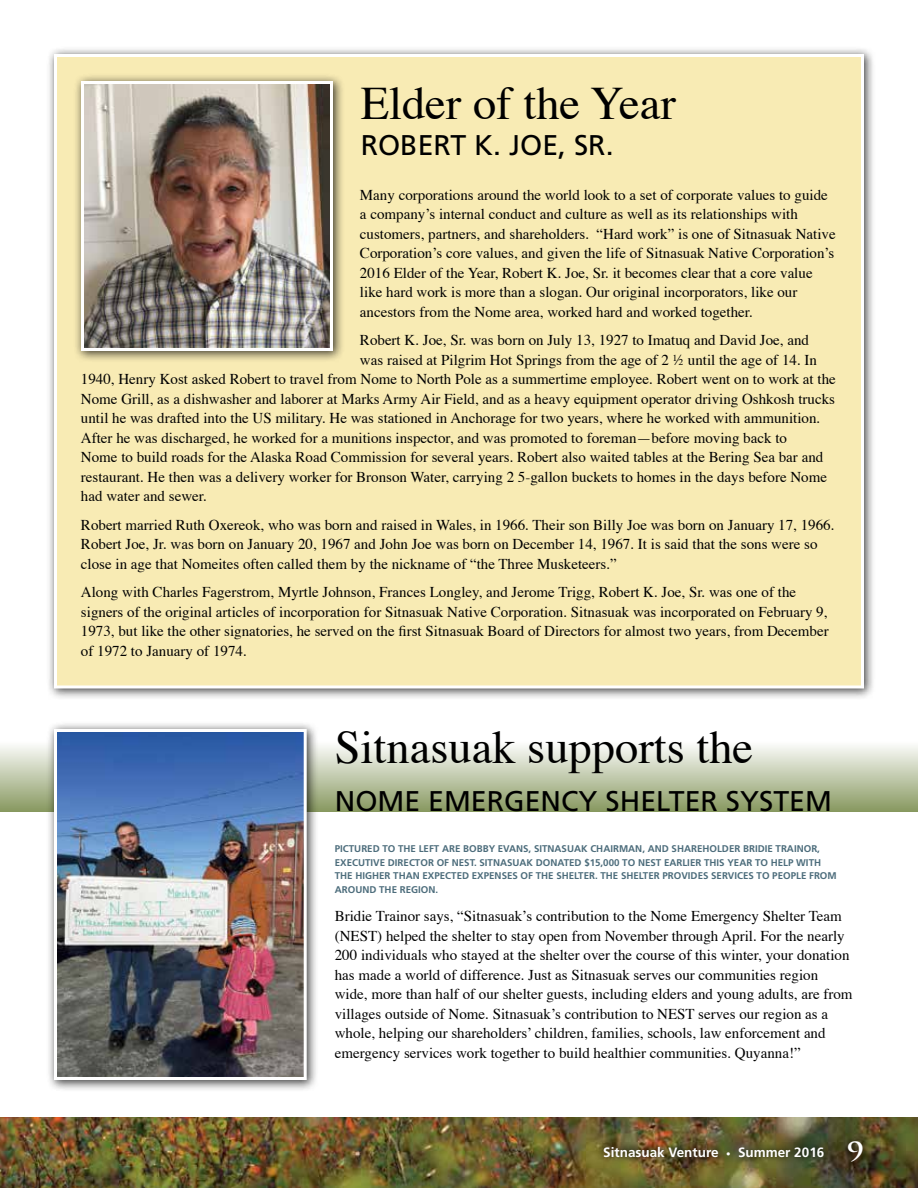
<style>
.page{position:relative;width:918px;height:1188px;background:#fff}
.page>*{position:absolute;margin:0;border:0;box-sizing:border-box;transform-origin:0 0}
.t1{font:46.5px "Times";color:#000}
.t2{font:700 30px "Trajan Pro";color:#fff}
.t3{font:28.5px "Frutiger";color:#000}
.t4{font:15px/19.5px "Times";color:#000}
.t5{font:700 13.5px "Frutiger";color:#fff}
.t6{font:700 9.75px/13.5px "Frutiger";color:#4d6d7c}
.s1{font-size:9px}
</style>
<div class="page">
<div style="left:0;top:741px;width:918px;height:70px;background:linear-gradient(to bottom,#fefefe,#8b9b64)"></div>
<img style="left:0;top:1118px;width:918px;height:70px">
<img style="left:597px;top:1134px;width:273px;height:35px">
<div style="left:46px;top:46px;width:830px;height:654px;background:#000;opacity:.75"></div>
<div style="left:54px;top:54px;width:810px;height:634px;background:#f8ebb4;border:3px solid #fff"></div>
<div style="left:73px;top:73px;width:272px;height:290px;background:#000;opacity:.75"></div>
<img style="left:85px;top:85px;width:244px;height:262px">
<div style="left:81px;top:81px;width:252px;height:270px;border:3px solid #fff"></div>
<div style="left:46px;top:721px;width:273px;height:371px;background:#000;opacity:.75"></div>
<img style="left:58px;top:733px;width:245px;height:343px">
<div style="left:54px;top:729px;width:253px;height:351px;border:3px solid #fff"></div>
<h1 class="t1" style="left:361px;top:74px;width:317px">Elder of the Year</h1>
<h3 class="t3" style="left:361px;top:128px;width:254px">ROBERT K. JOE, SR.</h3>
<p class="t4" style="left:360px;top:186px;width:477px">Many corporations around the world look to a set of corporate values to guide a company’s internal conduct and culture as well as its relationships with customers, partners, and shareholders. “Hard work” is one of Sitnasuak Native Corporation’s core values, and given the life of Sitnasuak Native Corporation’s 2016 Elder of the Year, Robert K. Joe, Sr. it becomes clear that a core value like hard work is more than a slogan. Our original incorporators, like our ancestors from the Nome area, worked hard and worked together.</p>
<p class="t4" style="left:360px;top:331px;width:451px">Robert K. Joe, Sr. was born on July 13, 1927 to Imatuq and David Joe, and</p>
<p class="t4" style="left:360px;top:351px;width:459px">was raised at Pilgrim Hot Springs from the age of 2 ½ until the age of 14. In</p>
<p class="t4" style="left:81px;top:370px;width:756px">1940, Henry Kost asked Robert to travel from Nome to North Pole as a summertime employee. Robert went on to work at the</p>
<p class="t4" style="left:81px;top:390px;width:756px">Nome Grill, as a dishwasher and laborer at Marks Army Air Field, and as a heavy equipment operator driving Oshkosh trucks</p>
<p class="t4" style="left:81px;top:409px;width:741px">until he was drafted into the US military. He was stationed in Anchorage for two years, where he worked with ammunition.</p>
<p class="t4" style="left:81px;top:429px;width:708px">After he was discharged, he worked for a munitions inspector, and was promoted to foreman—before moving back to</p>
<p class="t4" style="left:81px;top:448px;width:744px">Nome to build roads for the Alaska Road Commission for several years. Robert also waited tables at the Bering Sea bar and</p>
<p class="t4" style="left:81px;top:468px;width:748px">restaurant. He then was a delivery worker for Bronson Water, carrying 2 5-gallon buckets to homes in the days before Nome</p>
<p class="t4" style="left:81px;top:487px;width:127px">had water and sewer.</p>
<p class="t4" style="left:81px;top:516px;width:755px">Robert married Ruth Oxereok, who was born and raised in Wales, in 1966. Their son Billy Joe was born on January 17, 1966.<br>Robert Joe, Jr. was born on January 20, 1967 and John Joe was born on December 14, 1967. It is said that the sons were so close in age that Nomeites often called them by the nickname of “the Three Musketeers.”</p>
<p class="t4" style="left:81px;top:583px;width:749px">Along with Charles Fagerstrom, Myrtle Johnson, Frances Longley, and Jerome Trigg, Robert K. Joe, Sr. was one of the signers of the original articles of incorporation for Sitnasuak Native Corporation. Sitnasuak was incorporated on February 9, 1973, but like the other signatories, he served on the first Sitnasuak Board of Directors for almost two years, from December of 1972 to January of 1974.</p>
<h1 class="t1" style="left:335px;top:718px;width:420px">Sitnasuak supports the</h1>
<h3 class="t3" style="left:335px;top:784px;width:499px">NOME EMERGENCY SHELTER SYSTEM</h3>
<p class="t6" style="left:335px;top:842px;width:503px">PICTURED TO THE LEFT ARE BOBBY EVANS, SITNASUAK CHAIRMAN, AND SHAREHOLDER BRIDIE TRAINOR, EXECUTIVE DIRECTOR OF NEST. SITNASUAK DONATED $15,000 TO NEST EARLIER THIS YEAR TO HELP WITH THE HIGHER THAN EXPECTED EXPENSES OF THE SHELTER. THE SHELTER PROVIDES SERVICES TO PEOPLE FROM AROUND THE REGION.</p>
<p class="t4" style="left:335px;top:907px;width:519px">Bridie Trainor says, “Sitnasuak’s contribution to the Nome Emergency Shelter Team (NEST) helped the shelter to stay open from November through April. For the nearly 200 individuals who stayed at the shelter over the course of this winter, your donation has made a world of difference. Just as Sitnasuak serves our communities region wide, more than half of our shelter guests, including elders and young adults, are from villages outside of Nome. Sitnasuak’s contribution to NEST serves our region as a whole, helping our shareholders’ children, families, schools, law enforcement and emergency services work together to build healthier communities. Quyanna!”</p>
<p class="t5" style="left:603px;top:1144px;width:223px">Sitnasuak Venture <span class="s1">•</span> Summer 2016</p>
<h2 class="t2" style="left:847px;top:1131px;width:19px">9</h2>
</div>
